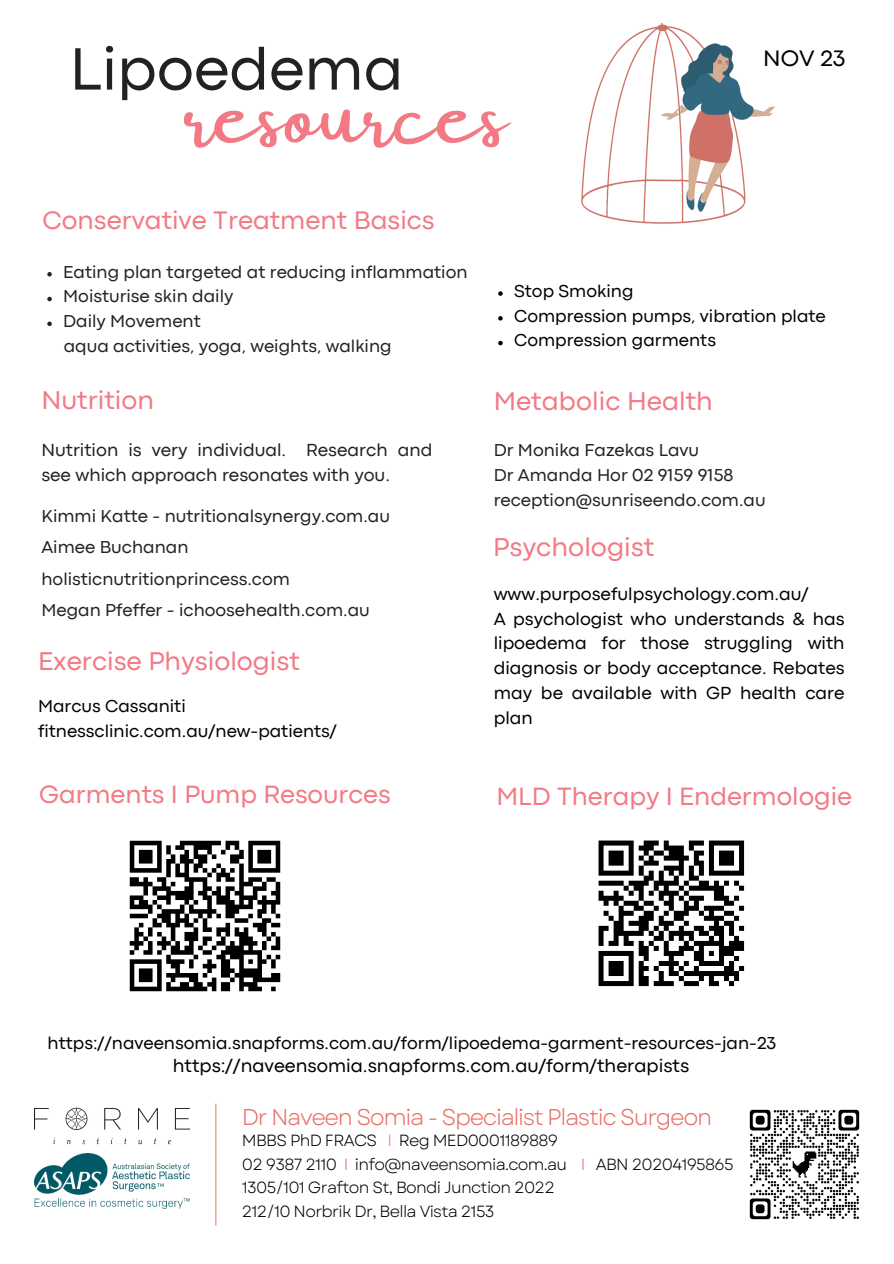
<style>
.page{position:relative;width:894px;height:1264px;background:#fff}
.page>*{position:absolute;margin:0;border:0;box-sizing:border-box;transform-origin:0 0}
.t1{font:95.7px "Amsterdam One";color:#f37a85}
.t2{font:62.25px "Codec Pro";color:#222}
.t3{font:27px "Codec Pro";color:#f37a85}
.t4{font:26.7px "Codec Pro";color:#f37a85}
.t5{font:26.4px "Codec Pro";color:#f37a85}
.t6{font:26.1px "Codec Pro";color:#f37a85}
.t7{font:23.4px "Codec Pro";color:#000}
.t8{font:22.8px "Garet";letter-spacing:-.06em;color:#e87166}
.t9{font:19.05px "Codec Pro";color:#000}
.t10{font:18.3px/24.8px "Codec Pro";color:#000;text-align:justify}
.t11{font:18.3px/24.8px "Codec Pro";color:#222}
.t12{font:18px "Codec Pro";color:#222}
.t13{font:18px "Codec Pro";color:#000}
.t14{font:16.2px "Garet";letter-spacing:-.045em;color:#000}
.s1{color:#f37a85}
.s2{color:#e87166}
</style>
<div class="page">
<img style="left:581px;top:23px;width:194px;height:201px">
<img style="left:749px;top:1109px;width:111px;height:111px">
<img style="left:34px;top:1107px;width:156px;height:37px">
<hr style="left:215px;top:1103px;width:1px;height:122px;background:#e87166">
<img style="left:34px;top:1153px;width:156px;height:55px">
<svg style="left:47px;top:272px;width:5px;height:4px"></svg>
<svg style="left:47px;top:297px;width:5px;height:4px"></svg>
<svg style="left:47px;top:321px;width:5px;height:5px"></svg>
<svg style="left:498px;top:291px;width:4px;height:5px"></svg>
<svg style="left:498px;top:316px;width:4px;height:4px"></svg>
<svg style="left:498px;top:341px;width:4px;height:4px"></svg>
<img style="left:129px;top:840px;width:152px;height:152px">
<img style="left:598px;top:840px;width:147px;height:147px">
<p class="t2" style="left:70px;top:47px;width:335px">Lipoedema</p>
<p class="t1" style="left:186px;top:59px;width:323px">resources</p>
<p class="t5" style="left:42px;top:210px;width:393px">Conservative Treatment Basics</p>
<p class="t7" style="left:763px;top:50px;width:84px">NOV 23</p>
<p class="t12" style="left:63px;top:265px;width:406px">Eating plan targeted at reducing inflammation</p>
<p class="t12" style="left:63px;top:290px;width:171px">Moisturise skin daily</p>
<p class="t12" style="left:63px;top:315px;width:139px">Daily Movement</p>
<p class="t12" style="left:64px;top:339px;width:329px">aqua activities, yoga, weights, walking</p>
<p class="t4" style="left:41px;top:390px;width:114px">Nutrition</p>
<p class="t11" style="left:41px;top:439px;width:392px">Nutrition is very individual. Research and see which approach resonates with you.</p>
<p class="t12" style="left:41px;top:509px;width:350px">Kimmi Katte - nutritionalsynergy.com.au</p>
<p class="t12" style="left:41px;top:541px;width:148px">Aimee Buchanan</p>
<p class="t12" style="left:41px;top:572px;width:250px">holisticnutritionprincess.com</p>
<p class="t12" style="left:41px;top:604px;width:330px">Megan Pfeffer - ichoosehealth.com.au</p>
<p class="t4" style="left:38px;top:651px;width:263px">Exercise Physiologist</p>
<p class="t13" style="left:38px;top:699px;width:149px">Marcus Cassaniti</p>
<p class="t13" style="left:38px;top:724px;width:300px">fitnessclinic.com.au/new-patients/</p>
<p class="t13" style="left:514px;top:284px;width:121px">Stop Smoking</p>
<p class="t13" style="left:514px;top:309px;width:313px">Compression pumps, vibration plate</p>
<p class="t13" style="left:514px;top:334px;width:203px">Compression garments</p>
<p class="t4" style="left:493px;top:391px;width:220px">Metabolic Health</p>
<p class="t12" style="left:493px;top:444px;width:207px">Dr Monika Fazekas Lavu</p>
<p class="t12" style="left:493px;top:469px;width:241px">Dr Amanda Hor 02 9159 9158</p>
<p class="t12" style="left:493px;top:493px;width:273px">reception@sunriseendo.com.au</p>
<p class="t3" style="left:493px;top:538px;width:163px">Psychologist</p>
<p class="t10" style="left:493px;top:583px;width:316px">www.purposefulpsychology.com.au/</p>
<p class="t10" style="left:493px;top:607px;width:352px">A psychologist who understands &amp; has lipoedema for those struggling with diagnosis or body acceptance. Rebates may be available with GP health care plan</p>
<p class="t6" style="left:39px;top:785px;width:353px">Garments I Pump Resources</p>
<p class="t6" style="left:496px;top:787px;width:357px">MLD Therapy I Endermologie</p>
<p class="t13" style="left:48px;top:1036px;width:729px">https://naveensomia.snapforms.com.au/form/lipoedema-garment-resources-jan-23</p>
<p class="t9" style="left:173px;top:1059px;width:518px">https://naveensomia.snapforms.com.au/form/therapists</p>
<p class="t8" style="left:242px;top:1100px;width:471px">Dr Naveen Somia - Specialist Plastic Surgeon</p>
<p class="t14" style="left:242px;top:1129px;width:318px">MBBS PhD FRACS <span class="s1">I</span> Reg MED0001189889</p>
<p class="t14" style="left:242px;top:1152px;width:493px">02 9387 2110 <span class="s2">I</span> info@naveensomia.com.au <span class="s2">I</span> ABN 20204195865</p>
<p class="t14" style="left:242px;top:1175px;width:314px">1305/101 Grafton St, Bondi Junction 2022</p>
<p class="t14" style="left:242px;top:1199px;width:254px">212/10 Norbrik Dr, Bella Vista 2153</p>
</div>
